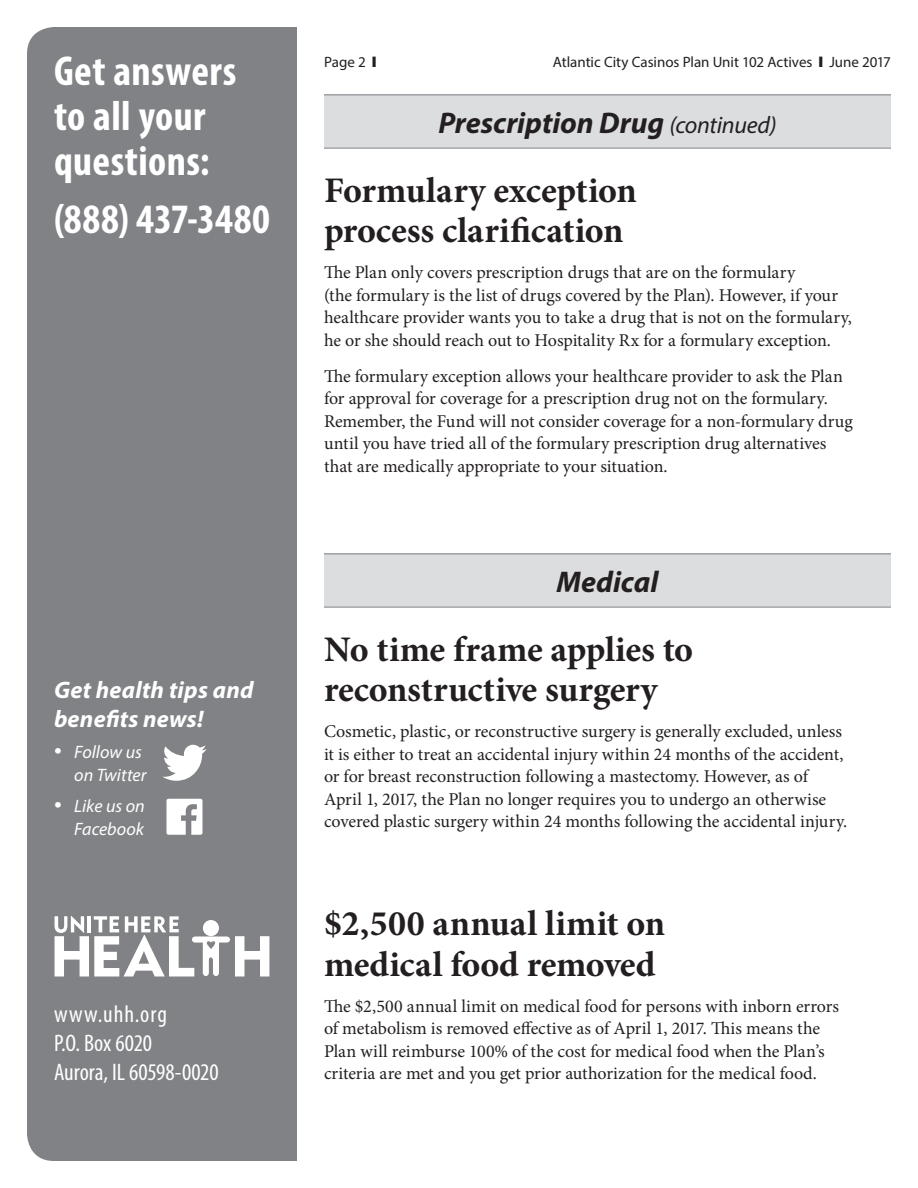
<style>
.page{position:relative;width:918px;height:1188px;background:#fff}
.page>*{position:absolute;margin:0;border:0;box-sizing:border-box;transform-origin:0 0}
.t1{font:700 condensed 42px/45px "Myriad Pro";letter-spacing:.01em;color:#fff}
.t2{font:700 36px/40.5px "Minion Pro";letter-spacing:-.005em;color:#231f20}
.t3{font:italic 700 30px "Myriad Pro";letter-spacing:-.005em;color:#231f20}
.t4{font:condensed 24px/29.2px "Myriad Pro";color:#fff}
.t5{font:italic 700 24px/29.2px "Myriad Pro";letter-spacing:.01em;color:#fff}
.t6{font:18px/22.5px "Minion Pro";letter-spacing:-.005em;color:#231f20}
.t7{font:italic 18px/22.5px "Myriad Pro";color:#fff;text-align:right}
.t8{font:15px "Myriad Pro";letter-spacing:-.005em;color:#231f20}
.s1{font-size:27px}
.s2{font-weight:400;font-size:24px}
</style>
<div class="page">
<div style="left:27px;top:27px;width:270px;height:1134px;background:#808285"></div>
<svg style="left:162px;top:745px;width:45px;height:36px"></svg>
<svg style="left:167px;top:799px;width:36px;height:36px"></svg>
<svg style="left:55px;top:916px;width:214px;height:60px"></svg>
<div style="left:324px;top:94px;width:567px;height:54px;background:#dcdddf"></div>
<hr style="left:324px;top:94px;width:567px;height:1px;background:#808285">
<hr style="left:324px;top:148px;width:567px;height:1px;background:#808285">
<div style="left:324px;top:554px;width:567px;height:54px;background:#dcdddf"></div>
<hr style="left:324px;top:554px;width:567px;height:1px;background:#808285">
<hr style="left:324px;top:607px;width:567px;height:1px;background:#808285">
<h1 class="t1" style="left:54px;top:47px;width:184px">Get answers to all your questions:</h1>
<h1 class="t1" style="left:54px;top:196px;width:217px">(888) 437-3480</h1>
<h3 class="t5" style="left:54px;top:674px;width:201px">Get health tips and benefits news!</h3>
<p class="t7" style="left:54px;top:741px;width:94px"><span class="s1">•</span> Follow us on Twitter</p>
<p class="t7" style="left:54px;top:795px;width:92px"><span class="s1">•</span> Like us on<br>Facebook</p>
<h3 class="t4" style="left:54px;top:999px;width:166px">www.uhh.org<br>P.O. Box 6020<br>Aurora, IL 60598-0020</h3>
<p class="t8" style="left:324px;top:53px;width:54px">Page 2 ❙</p>
<p class="t8" style="left:553px;top:53px;width:340px">Atlantic City Casinos Plan Unit 102 Actives ❙ June 2017</p>
<h3 class="t3" style="left:438px;top:103px;width:340px">Prescription Drug <span class="s2">(continued)</span></h3>
<h2 class="t2" style="left:324px;top:169px;width:314px">Formulary exception process clarification</h2>
<p class="t6" style="left:324px;top:261px;width:529px">The Plan only covers prescription drugs that are on the formulary<br>(the formulary is the list of drugs covered by the Plan). However, if your healthcare provider wants you to take a drug that is not on the formulary, he or she should reach out to Hospitality Rx for a formulary exception.</p>
<p class="t6" style="left:324px;top:365px;width:530px">The formulary exception allows your healthcare provider to ask the Plan for approval for coverage for a prescription drug not on the formulary.<br>Remember, the Fund will not consider coverage for a non-formulary drug until you have tried all of the formulary prescription drug alternatives that are medically appropriate to your situation.</p>
<h3 class="t3" style="left:557px;top:562px;width:103px">Medical</h3>
<h2 class="t2" style="left:324px;top:628px;width:371px">No time frame applies to reconstructive surgery</h2>
<p class="t6" style="left:324px;top:720px;width:525px">Cosmetic, plastic, or reconstructive surgery is generally excluded, unless it is either to treat an accidental injury within 24 months of the accident, or for breast reconstruction following a mastectomy. However, as of April 1, 2017, the Plan no longer requires you to undergo an otherwise covered plastic surgery within 24 months following the accidental injury.</p>
<h2 class="t2" style="left:324px;top:903px;width:343px">$2,500 annual limit on medical food removed</h2>
<p class="t6" style="left:324px;top:995px;width:517px">The $2,500 annual limit on medical food for persons with inborn errors of metabolism is removed effective as of April 1, 2017. This means the Plan will reimburse 100% of the cost for medical food when the Plan’s criteria are met and you get prior authorization for the medical food.</p>
</div>
